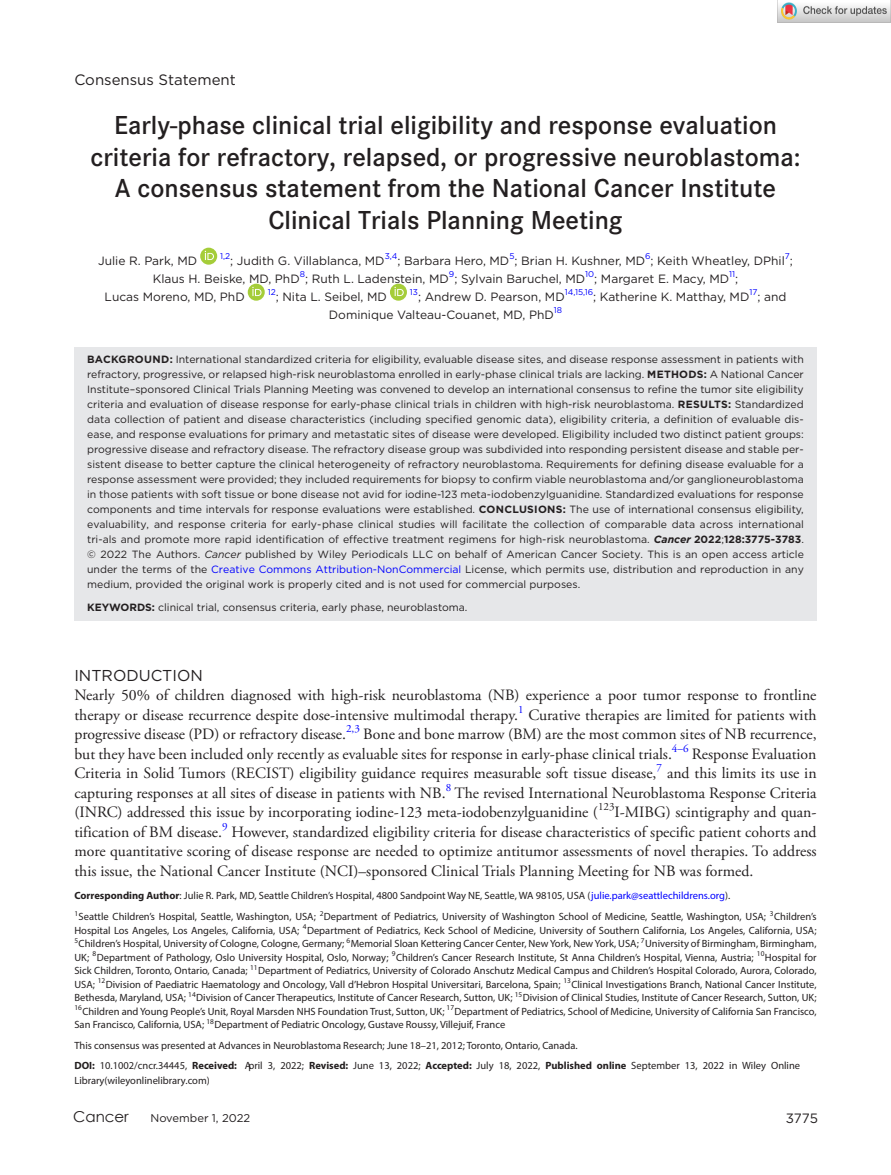
<style>
.page{position:relative;width:891px;height:1175px;background:#fff}
.page>*{position:absolute;margin:0;border:0;box-sizing:border-box;transform-origin:0 0}
.t1{font:600 27px/31.5px "Corporate S";color:#231f20;text-align:center}
.t2{font:15.75px/19.5px "Adobe Garamond Pro";color:#231f20;text-align:justify}
.t3{font:15.75px "Gotham";color:#231f20}
.t4{font:15px "Gotham";color:#231f20}
.t5{font:15px "Century Gothic";color:#231f20}
.t6{font:13.5px "Gotham";color:#231f20}
.t7{font:12px/18px "Gotham";color:#231f20}
.t8{font:11.25px "Gotham";color:#231f20}
.t9{font:10.5px/15px "Gotham";color:#231f20;text-align:justify}
.t10{font:10.5px/13.5px "Myriad Pro";color:#231f20}
.s1{font-weight:700}
.s2{font-weight:700;font-style:italic}
.s3{font-style:italic}
.s4{color:#00f}
</style>
<div class="page">
<svg style="left:200px;top:248px;width:17px;height:17px"></svg>
<svg style="left:205px;top:251px;width:9px;height:9px"></svg>
<div style="left:248px;top:284px;width:17px;height:17px;background:#a5cd39;border-radius:50%"></div>
<svg style="left:252px;top:287px;width:10px;height:9px"></svg>
<svg style="left:390px;top:284px;width:17px;height:17px"></svg>
<svg style="left:395px;top:287px;width:9px;height:9px"></svg>
<div style="left:74px;top:347px;width:743px;height:251px;background:#e6e7e9"></div>
<div style="left:74px;top:595px;width:743px;height:25px;background:#e6e7e9"></div>
<img style="left:777px;top:0;width:114px;height:22px">
<h3 class="t4" style="left:74px;top:71px;width:163px">Consensus Statement</h3>
<h1 class="t1" style="left:90px;top:110px;width:712px">Early-phase clinical trial eligibility and response evaluation criteria for refractory, relapsed, or progressive neuroblastoma:<br>A consensus statement from the National Cancer Institute Clinical Trials Planning Meeting</h1>
<p class="t7" style="left:98px;top:251px;width:101px">Julie R. Park, MD</p>
<p class="t7" style="left:220px;top:251px;width:574px"><sup>1,2</sup>; Judith G. Villablanca, MD<sup>3,4</sup>; Barbara Hero, MD<sup>5</sup>; Brian H. Kushner, MD<sup>6</sup>; Keith Wheatley, DPhil<sup>7</sup>;</p>
<p class="t7" style="left:153px;top:269px;width:587px">Klaus H. Beiske, MD, PhD<sup>8</sup>; Ruth L. Ladenstein, MD<sup>9</sup>; Sylvain Baruchel, MD<sup>10</sup>; Margaret E. Macy, MD<sup>11</sup>;</p>
<p class="t7" style="left:105px;top:287px;width:142px">Lucas Moreno, MD, PhD</p>
<p class="t7" style="left:268px;top:287px;width:121px"><sup>12</sup>; Nita L. Seibel, MD</p>
<p class="t7" style="left:329px;top:287px;width:459px;text-indent:81px"><sup>13</sup>; Andrew D. Pearson, MD<sup>14,15,16</sup>; Katherine K. Matthay, MD<sup>17</sup>; and<br>Dominique Valteau-Couanet, MD, PhD<sup>18</sup></p>
<p class="t9" style="left:87px;top:352px;width:718px"><span class="s1">BACKGROUND:</span> International standardized criteria for eligibility, evaluable disease sites, and disease response assessment in patients with refractory, progressive, or relapsed high- risk neuroblastoma enrolled in early- phase clinical trials are lacking. <span class="s1">METHODS:</span> A National Cancer Institute– sponsored Clinical Trials Planning Meeting was convened to develop an international consensus to refine the tumor site eligibility criteria and evaluation of disease response for early- phase clinical trials in children with high- risk neuroblastoma. <span class="s1">RESULTS:</span> Standardized data collection of patient and disease characteristics (including specified genomic data), eligibility criteria, a definition of evaluable dis&shy;ease, and response evaluations for primary and metastatic sites of disease were developed. Eligibility included two distinct patient groups: progressive disease and refractory disease. The refractory disease group was subdivided into responding persistent disease and stable per&shy;sistent disease to better capture the clinical heterogeneity of refractory neuroblastoma. Requirements for defining disease evaluable for a response assessment were provided; they included requirements for biopsy to confirm viable neuroblastoma and/or ganglioneuroblastoma in those patients with soft tissue or bone disease not avid for iodine-123 meta- iodobenzylguanidine. Standardized evaluations for response components and time intervals for response evaluations were established. <span class="s1">CONCLUSIONS:</span> The use of international consensus eligibility, evaluability, and response criteria for early- phase clinical studies will facilitate the collection of comparable data across international tri-als and promote more rapid identification of effective treatment regimens for high- risk neuroblastoma. <span class="s2">Cancer</span> <span class="s1">2022</span>;<span class="s1">128:3775-3783</span>. © 2022 The Authors. <span class="s3">Cancer</span> published by Wiley Periodicals LLC on behalf of American Cancer Society. This is an open access article under the terms of the <span class="s4">Creative Commons Attribution-NonCommercial</span> License, which permits use, distribution and reproduction in any medium, provided the original work is properly cited and is not used for commercial purposes.</p>
<p class="t9" style="left:87px;top:599px;width:382px"><span class="s1">KEYWORDS:</span> clinical trial, consensus criteria, early phase, neuroblastoma.</p>
<h2 class="t3" style="left:74px;top:666px;width:130px">INTRODUCTION</h2>
<p class="t2" style="left:74px;top:686px;width:744px">Nearly 50% of children diagnosed with high-risk neuroblastoma (NB) experience a poor tumor response to frontline therapy or disease recurrence despite dose-intensive multimodal therapy.<sup>1</sup> Curative therapies are limited for patients with progressive disease (PD) or refractory disease.<sup>2,3</sup> Bone and bone marrow (BM) are the most common sites of NB recurrence, but they have been included only recently as evaluable sites for response in early-phase clinical trials.<sup>4–6</sup> Response Evaluation Criteria in Solid Tumors (RECIST) eligibility guidance requires measurable soft tissue disease,<sup>7</sup> and this limits its use in capturing responses at all sites of disease in patients with NB.<sup>8</sup> The revised International Neuroblastoma Response Criteria (INRC) addressed this issue by incorporating iodine-123 meta-iodobenzylguanidine (<sup>123</sup>I-MIBG) scintigraphy and quan&shy;tification of BM disease.<sup>9</sup> However, standardized eligibility criteria for disease characteristics of specific patient cohorts and more quantitative scoring of disease response are needed to optimize antitumor assessments of novel therapies. To address this issue, the National Cancer Institute (NCI)–sponsored Clinical Trials Planning Meeting for NB was formed.</p>
<p class="t10" style="left:74px;top:885px;width:744px;line-height:21px"><span class="s1">Corresponding Author</span>: Julie R. Park, MD, Seattle Children’s Hospital, 4800 Sandpoint Way NE, Seattle, WA 98105, USA (<span class="s4">julie.park@seattlechildrens.org</span>).<br><sup>1</sup>Seattle Children’s Hospital, Seattle, Washington, USA; <sup>2</sup>Department of Pediatrics, University of Washington School of Medicine, Seattle, Washington, USA; <sup>3</sup>Children’s</p>
<p class="t10" style="left:74px;top:923px;width:744px;text-align:justify">Hospital Los Angeles, Los Angeles, California, USA; <sup>4</sup>Department of Pediatrics, Keck School of Medicine, University of Southern California, Los Angeles, California, USA; <sup>5</sup>Children’s Hospital, University of Cologne, Cologne, Germany; <sup>6</sup>Memorial Sloan Kettering Cancer Center, New York, New York, USA; <sup>7</sup>University of Birmingham, Birmingham, UK; <sup>8</sup>Department of Pathology, Oslo University Hospital, Oslo, Norway; <sup>9</sup>Children’s Cancer Research Institute, St Anna Children’s Hospital, Vienna, Austria; <sup>10</sup>Hospital for Sick Children, Toronto, Ontario, Canada; <sup>11</sup>Department of Pediatrics, University of Colorado Anschutz Medical Campus and Children’s Hospital Colorado, Aurora, Colorado, USA; <sup>12</sup>Division of Paediatric Haematology and Oncology, Vall d’Hebron Hospital Universitari, Barcelona, Spain; <sup>13</sup>Clinical Investigations Branch, National Cancer Institute, Bethesda, Maryland, USA; <sup>14</sup>Division of Cancer Therapeutics, Institute of Cancer Research, Sutton, UK; <sup>15</sup>Division of Clinical Studies, Institute of Cancer Research, Sutton, UK; <sup>16</sup>Children and Young People’s Unit, Royal Marsden NHS Foundation Trust, Sutton, UK; <sup>17</sup>Department of Pediatrics, School of Medicine, University of California San Francisco, San Francisco, California, USA; <sup>18</sup>Department of Pediatric Oncology, Gustave Roussy, Villejuif, France</p>
<p class="t10" style="left:74px;top:1034px;width:554px;line-height:20.5px">This consensus was presented at Advances in Neuroblastoma Research; June 18–21, 2012; Toronto, Ontario, Canada.<br><span class="s1">DOI:</span> 10.1002/cncr.34445, <span class="s1">Received:</span> April 3, 2022; <span class="s1">Revised:</span> June 13, 2022; <span class="s1">Accepted:</span> July 18, 2022, <span class="s1">Published online</span></p>
<p class="t10" style="left:74px;top:1073px;width:137px">-(wileyonlinelibrary.com)</p>
<h3 class="t5" style="left:73px;top:1105px;width:57px">Cancer</h3>
<p class="t8" style="left:150px;top:1110px;width:101px">November 1, 2022</p>
<p class="t6" style="left:786px;top:1110px;width:34px">3775</p>
<p class="t10" style="left:631px;top:1058px;width:170px">September 13, 2022 in Wiley Online</p>
</div>
